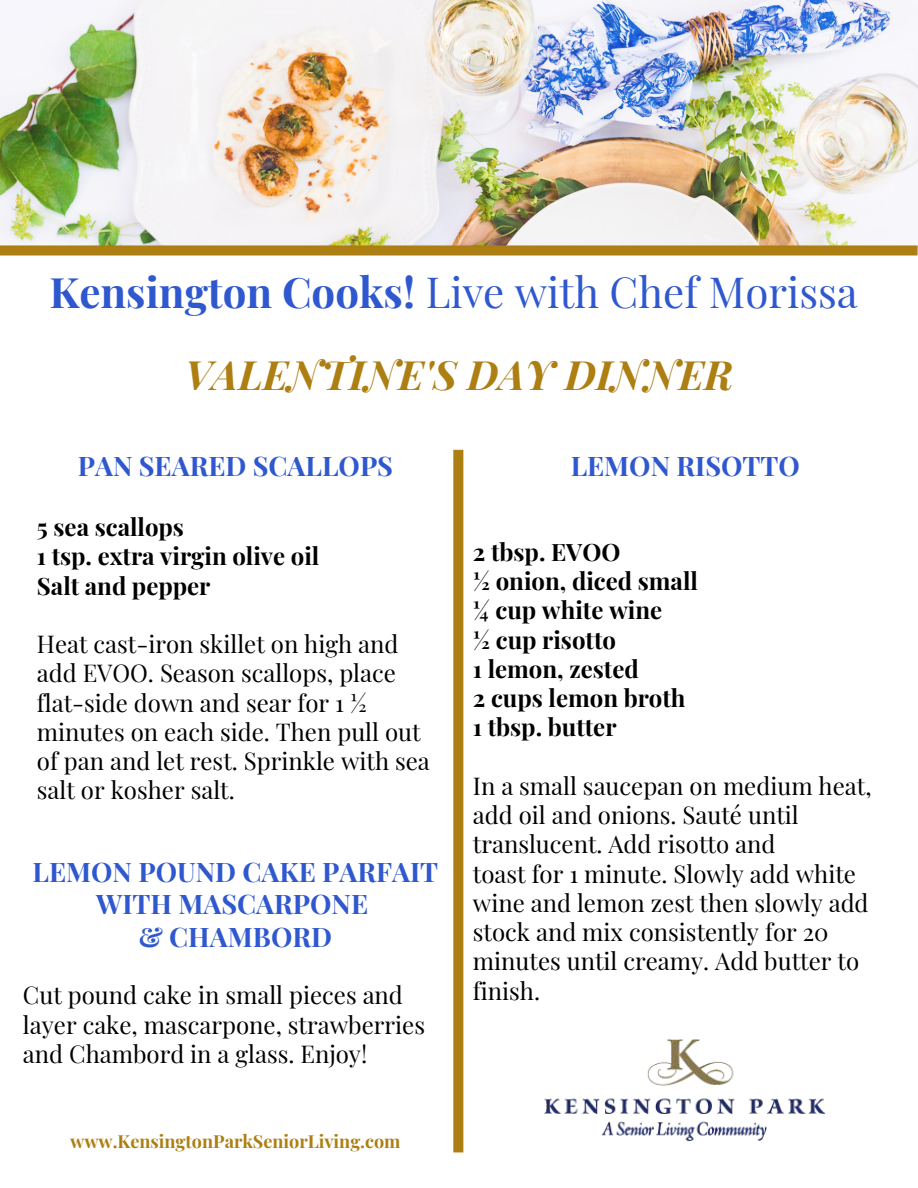
<style>
.page{position:relative;width:918px;height:1188px;background:#fff}
.page>*{position:absolute;margin:0;border:0;box-sizing:border-box;transform-origin:0 0}
.t1{font:42px "Playfair Display";color:#2f58cf}
.t2{font:italic 700 40.5px "Playfair Display";color:#ad7e11}
.t3{font:700 27px/32.7px "Playfair Display";color:#2f58cf;text-align:center}
.t4{font:24px/29.2px "Playfair Display";color:#000}
.t5{font:700 24px/29.2px "Playfair Display";color:#000}
.t6{font:700 18px "Playfair Display";color:#ad7e11}
.s1{font-weight:700}
</style>
<div class="page">
<img style="left:0;top:0;width:918px;height:245px">
<svg style="left:0;top:245px;width:918px;height:11px;background:#b38823"></svg>
<svg style="left:453px;top:450px;width:10px;height:702px;background:#af8218"></svg>
<img style="left:544px;top:1040px;width:282px;height:100px">
<h1 class="t1" style="left:49px;top:259px;width:810px"><span class="s1">Kensington Cooks!</span> Live with Chef Morissa</h1>
<h2 class="t2" style="left:185px;top:342px;width:549px">VALENTINE'S DAY DINNER</h2>
<p class="t3" style="left:78px;top:448px;width:317px">PAN SEARED SCALLOPS</p>
<p class="t5" style="left:37px;top:510px;width:284px">5 sea scallops<br>1 tsp. extra virgin olive oil<br>Salt and pepper</p>
<p class="t4" style="left:37px;top:627px;width:395px">Heat cast-iron skillet on high and add EVOO. Season scallops, place flat-side down and sear for 1 ½ minutes on each side. Then pull out of pan and let rest. Sprinkle with sea salt or kosher salt.</p>
<p class="t3" style="left:33px;top:853px;width:407px">LEMON POUND CAKE PARFAIT<br>WITH MASCARPONE<br>&amp; CHAMBORD</p>
<p class="t4" style="left:23px;top:979px;width:404px">Cut pound cake in small pieces and layer cake, mascarpone, strawberries and Chambord in a glass. Enjoy!</p>
<p class="t6" style="left:70px;top:1127px;width:332px">www.KensingtonParkSeniorLiving.com</p>
<p class="t3" style="left:571px;top:448px;width:231px">LEMON RISOTTO</p>
<p class="t5" style="left:473px;top:535px;width:227px">2 tbsp. EVOO<br>½ onion, diced small ¼ cup white wine<br>½ cup risotto<br>1 lemon, zested<br>2 cups lemon broth<br>1 tbsp. butter</p>
<p class="t4" style="left:473px;top:769px;width:400px">In a small saucepan on medium heat, add oil and onions. Sauté until translucent. Add risotto and<br>toast for 1 minute. Slowly add white wine and lemon zest then slowly add stock and mix consistently for 20 minutes until creamy. Add butter to finish.</p>
</div>
